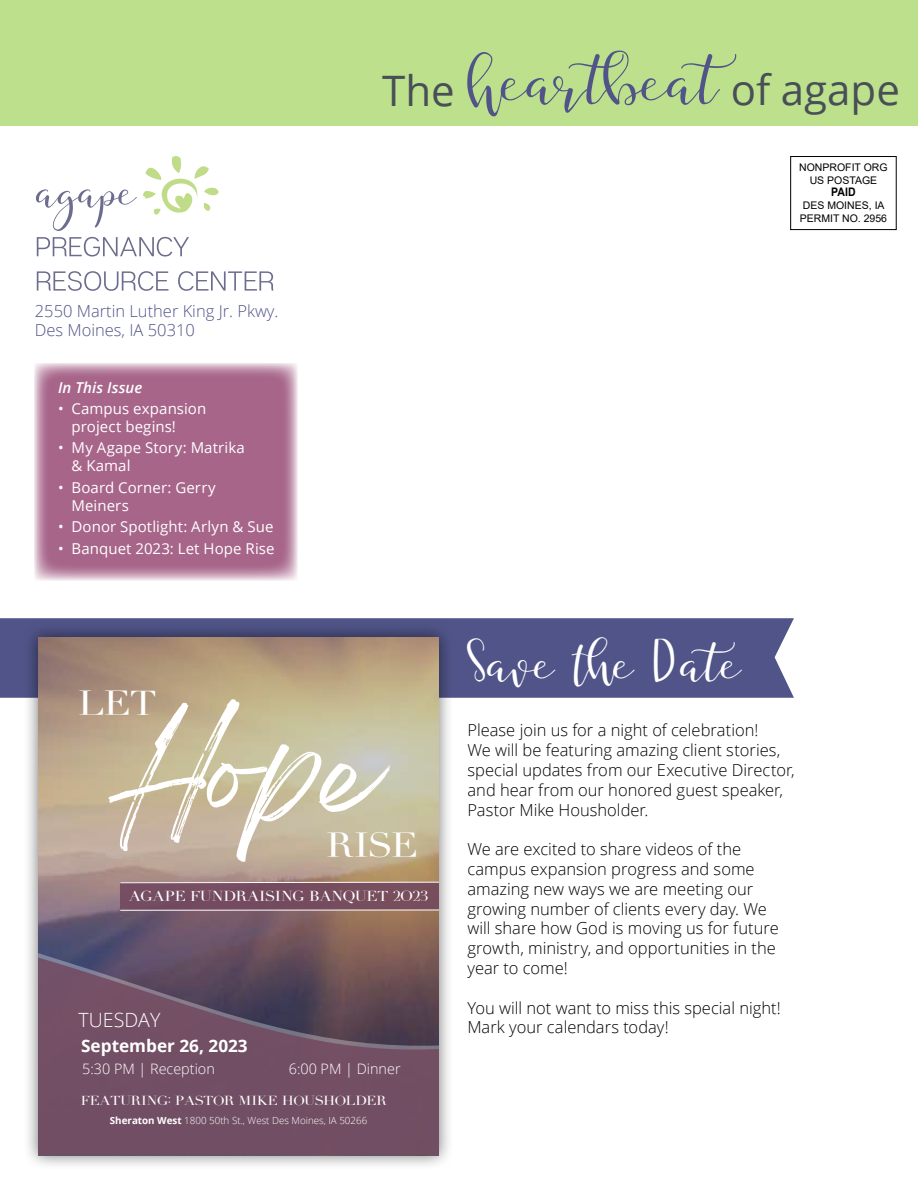
<style>
.page{position:relative;width:918px;height:1188px;background:#fff}
.page>*{position:absolute;margin:0;border:0;box-sizing:border-box;transform-origin:0 0}
.t1{font:109.35px "Breathing";color:#fff}
.t2{font:45px "Just Write Solid";color:#fff}
.t3{font:42px "Open Sans";color:#484f56}
.t4{font:35.55px "ERWIN Regular";color:#fff}
.t5{font:300 19.65px "Open Sans";color:#fff}
.t6{font:700 17.25px "Open Sans";color:#fff}
.t7{font:300 16.5px/19.8px "Open Sans";color:#000}
.t8{font:300 16.5px/19.8px "Open Sans";color:#505488}
.t9{font:15px/18px "Open Sans";letter-spacing:.005em;color:#fff}
.t10{font:italic 600 15px "Open Sans";letter-spacing:.01em;color:#fff}
.t11{font:14.7px "ERWIN Regular";color:#fff}
.t12{font:300 14.4px "Open Sans";color:#fff}
.t13{font:13.35px "ERWIN Regular";color:#fff}
.t14{font:700 11.7px "Arial";color:#000;scale:.89 1}
.t15{font:10.5px/12.6px "Arial";color:#000;text-align:center}
.t16{font:300 9.75px "Open Sans";color:#fff}
.s1{font-weight:700}
</style>
<div class="page">
<div style="left:0;top:0;width:918px;height:126px;background:#bde08c"></div>
<svg style="left:36px;top:189px;width:101px;height:42px"></svg>
<svg style="left:143px;top:156px;width:76px;height:59px"></svg>
<svg style="left:37px;top:237px;width:152px;height:20px"></svg>
<svg style="left:37px;top:271px;width:131px;height:20px"></svg>
<svg style="left:178px;top:271px;width:96px;height:20px"></svg>
<svg style="left:34px;top:363px;width:264px;height:218px;background:#ae7293"></svg>
<div style="left:0;top:618px;width:794px;height:80px;background:#505488"></div>
<div style="left:23px;top:622px;width:431px;height:548px;background:#000;opacity:.55"></div>
<svg style="left:39px;top:637px;width:400px;height:245px;background:#bdac8f"></svg>
<svg style="left:39px;top:882px;width:400px;height:15px;background:#85616e"></svg>
<svg style="left:39px;top:897px;width:400px;height:258px;background:#6e5062"></svg>
<div style="left:790px;top:156px;width:107px;height:74px;border:1px solid #000"></div>
<h3 class="t3" style="left:382px;top:61px;width:519px">The <sup>heartbeat</sup>of agape</h3>
<p class="t8" style="left:35px;top:300px;width:245px">2550 Martin Luther King Jr. Pkwy.<br>Des Moines, IA 50310</p>
<p class="t10" style="left:58px;top:377px;width:86px">In This Issue</p>
<p class="t9" style="left:72px;top:399px;width:136px;text-indent:-13px">• Campus expansion project begins!</p>
<p class="t9" style="left:72px;top:438px;width:175px;text-indent:-14px">• My Agape Story: Matrika &amp; Kamal</p>
<p class="t9" style="left:72px;top:478px;width:146px;text-indent:-14px">• Board Corner: Gerry<br>Meiners</p>
<p class="t9" style="left:58px;top:517px;width:217px">• Donor Spotlight: Arlyn &amp; Sue</p>
<p class="t9" style="left:58px;top:539px;width:218px">• Banquet 2023: Let Hope Rise</p>
<h3 class="t4" style="left:79px;top:684px;width:79px">LET</h3>
<h1 class="t1" style="left:112px;top:740px;width:269px">Hope</h1>
<h3 class="t4" style="left:326px;top:825px;width:92px">RISE</h3>
<p class="t11" style="left:129px;top:888px;width:301px">AGAPE FUNDRAISING BANQUET 2023</p>
<p class="t5" style="left:79px;top:1006px;width:83px">TUESDAY</p>
<p class="t6" style="left:81px;top:1033px;width:168px">September 26, 2023</p>
<p class="t12" style="left:82px;top:1059px;width:134px">5:30 PM | Reception</p>
<p class="t12" style="left:289px;top:1059px;width:113px">6:00 PM | Dinner</p>
<p class="t13" style="left:81px;top:1093px;width:308px">FEATURING: PASTOR MIKE HOUSHOLDER</p>
<p class="t16" style="left:110px;top:1114px;width:259px"><span class="s1">Sheraton West</span> 1800 50th St., West Des Moines, IA 50266</p>
<p class="t15" style="left:799px;top:161px;width:90px">NONPROFIT ORG<br>US POSTAGE</p>
<p class="t14" style="left:831px;top:184px;width:29px">PAID</p>
<p class="t15" style="left:800px;top:199px;width:89px;text-align:left">DES MOINES, IA<br>PERMIT NO. 2956</p>
<h2 class="t2" style="left:468px;top:634px;width:283px">Save the Date</h2>
<p class="t7" style="left:468px;top:720px;width:329px">Please join us for a night of celebration!<br>We will be featuring amazing client stories, special updates from our Executive Director, and hear from our honored guest speaker, Pastor Mike Housholder.</p>
<p class="t7" style="left:468px;top:839px;width:313px">We are excited to share videos of the campus expansion progress and some amazing new ways we are meeting our growing number of clients every day. We will share how God is moving us for future growth, ministry, and opportunities in the year to come!</p>
<p class="t7" style="left:468px;top:997px;width:315px">You will not want to miss this special night!<br>Mark your calendars today!</p>
</div>
